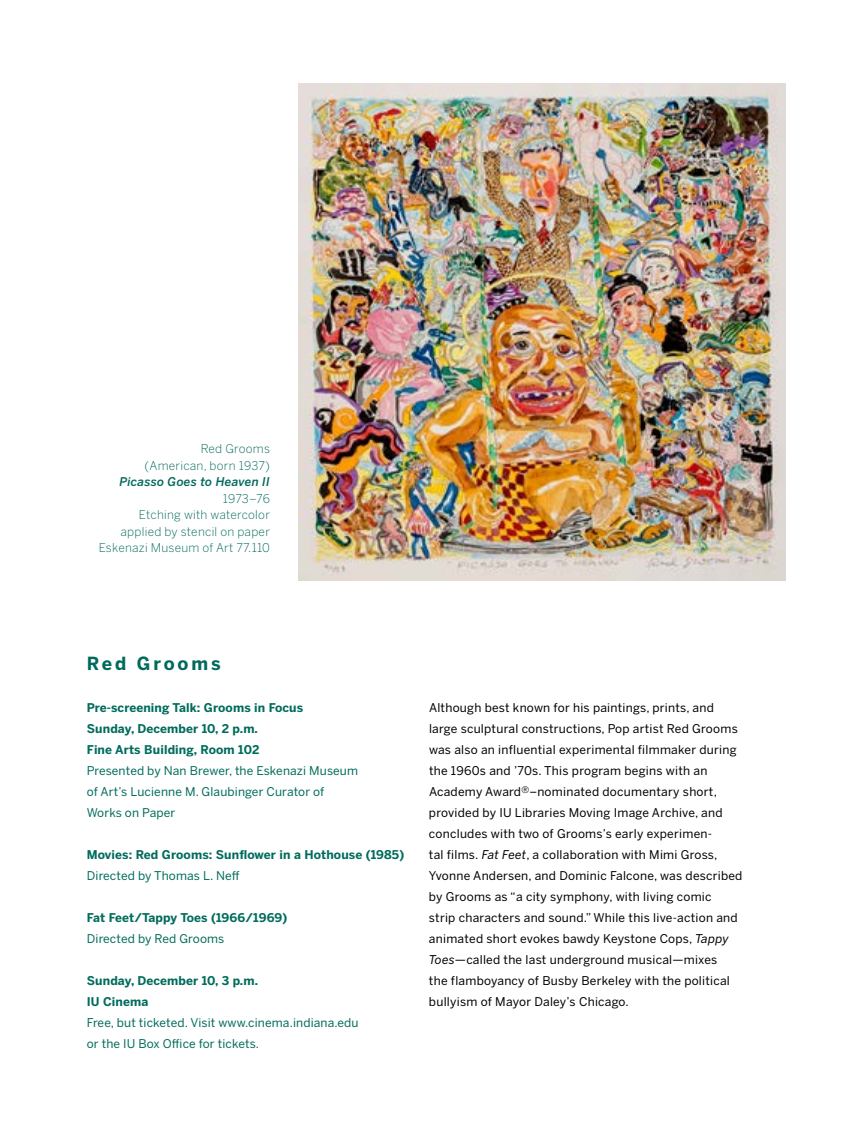
<style>
.page{position:relative;width:864px;height:1134px;background:#fff}
.page>*{position:absolute;margin:0;border:0;box-sizing:border-box;transform-origin:0 0}
.t1{font:700 18px "Benton Sans";letter-spacing:.16em;color:#006a5c}
.t2{font:12px/21px "Benton Sans";letter-spacing:.02em;color:#000}
.t3{font:12px/21px "Benton Sans";letter-spacing:.01em;color:#016c5c}
.t4{font:700 12px/21px "Benton Sans";letter-spacing:.01em;color:#016c5c}
.t5{font:300 12px/16.5px "Benton Sans";letter-spacing:.02em;color:#006a5c;text-align:right}
.t6{font:italic 500 12px "Benton Sans";letter-spacing:.015em;color:#006a5c}
.s1{font-style:italic}
</style>
<div class="page">
<img style="left:298px;top:83px;width:488px;height:497px">
<p class="t5" style="left:145px;top:441px;width:127px">Red Grooms (American, born 1937)</p>
<p class="t6" style="left:119px;top:475px;width:152px">Picasso Goes to Heaven II</p>
<p class="t5" style="left:99px;top:490px;width:173px">1973–76<br>Etching with watercolor applied by stencil on paper<br>Eskenazi Museum of Art 77.110</p>
<h1 class="t1" style="left:87px;top:652px;width:135px">Red Grooms</h1>
<p class="t4" style="left:87px;top:698px;width:218px">Pre-screening Talk: Grooms in Focus<br>Sunday, December 10, 2 p.m.<br>Fine Arts Building, Room 102</p>
<p class="t3" style="left:87px;top:760px;width:273px">Presented by Nan Brewer, the Eskenazi Museum of Art’s Lucienne M. Glaubinger Curator of<br>Works on Paper</p>
<p class="t4" style="left:87px;top:845px;width:319px">Movies: Red Grooms: Sunflower in a Hothouse (1985)</p>
<p class="t3" style="left:87px;top:865px;width:154px">Directed by Thomas L. Neff</p>
<p class="t4" style="left:87px;top:908px;width:202px">Fat Feet/Tappy Toes (1966/1969)</p>
<p class="t3" style="left:87px;top:928px;width:139px">Directed by Red Grooms</p>
<p class="t4" style="left:87px;top:971px;width:173px">Sunday, December 10, 3 p.m.<br>IU Cinema</p>
<p class="t3" style="left:87px;top:1012px;width:273px">Free, but ticketed. Visit www.cinema.indiana.edu or the IU Box Office for tickets.</p>
<p class="t2" style="left:429px;top:697px;width:315px">Although best known for his paintings, prints, and large sculptural constructions, Pop artist Red Grooms was also an influential experimental filmmaker during the 1960s and ’70s. This program begins with an Academy Award<sup>®</sup>–nominated documentary short, provided by IU Libraries Moving Image Archive, and concludes with two of Grooms’s early experimen-<br>tal films. <span class="s1">Fat Feet</span>, a collaboration with Mimi Gross, Yvonne Andersen, and Dominic Falcone, was described by Grooms as “a city symphony, with living comic<br>strip characters and sound.” While this live-action and animated short evokes bawdy Keystone Cops, <span class="s1">Tappy Toes</span>—called the last underground musical—mixes<br>the flamboyancy of Busby Berkeley with the political bullyism of Mayor Daley’s Chicago.</p>
</div>
